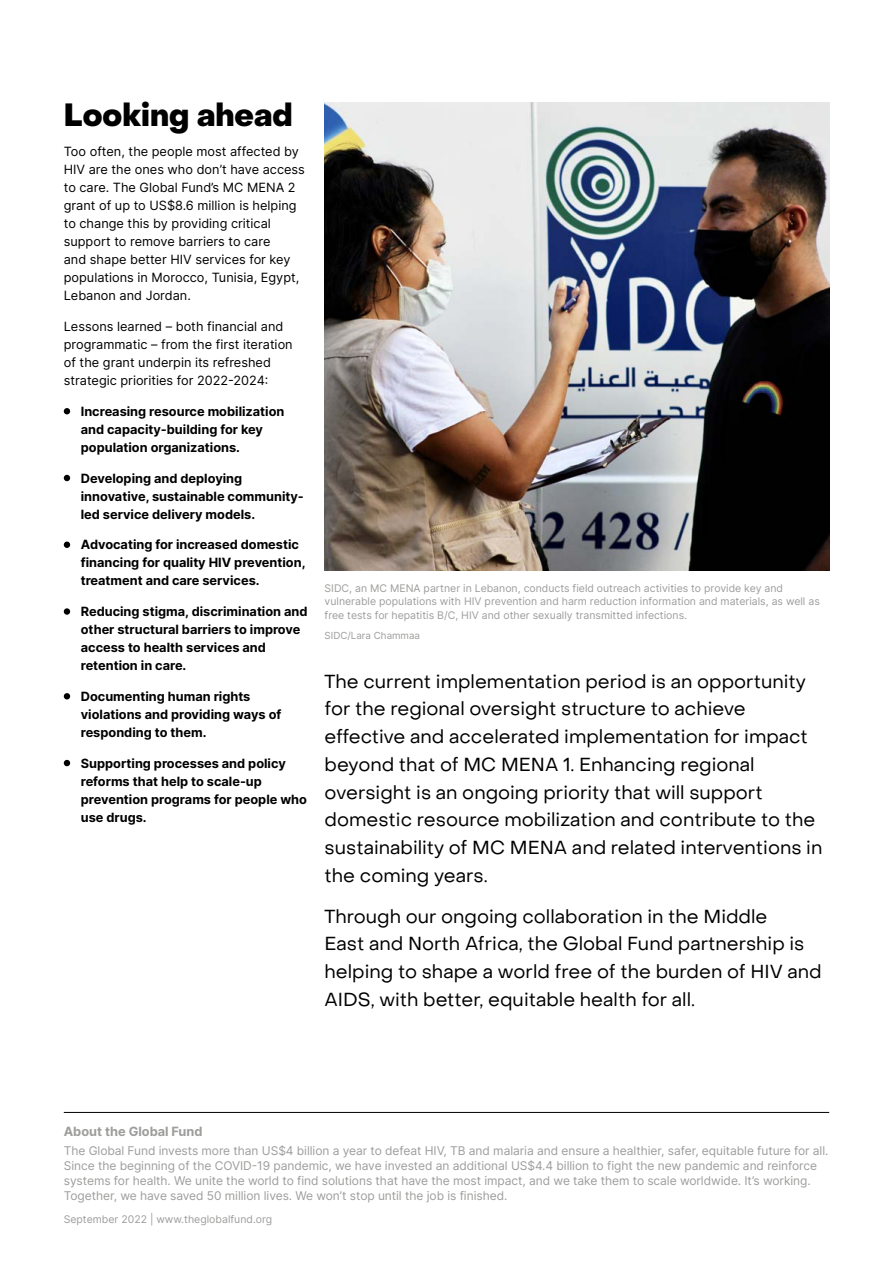
<style>
.page{position:relative;width:893px;height:1263px;background:#fff}
.page>*{position:absolute;margin:0;border:0;box-sizing:border-box;transform-origin:0 0}
.t1{font:800 31.5px "Object Sans";color:#000}
.t2{font:18.75px/27.8px "Object Sans";color:#000}
.t3{font:700 12.75px/18px "Inter";color:#000}
.t4{font:12.75px/18px "Inter";color:#000}
.t5{font:700 12.75px "Inter";color:#9d9d9c}
.t6{font:12px/15px "Inter";letter-spacing:-.005em;color:#9d9d9c}
.t7{font:10.5px/13.5px "Inter";color:#9d9d9c}
.t8{font:9.75px "Inter";color:#9d9d9c}
</style>
<div class="page">
<hr style="left:64px;top:1112px;width:765px;height:1px;background:#000">
<img style="left:325px;top:102px;width:504px;height:469px">
<svg style="left:64px;top:408px;width:6px;height:6px"></svg>
<svg style="left:64px;top:475px;width:6px;height:6px"></svg>
<svg style="left:64px;top:542px;width:6px;height:6px"></svg>
<div style="left:64px;top:608px;width:6px;height:7px;background:#000;border-radius:50%"></div>
<svg style="left:64px;top:693px;width:6px;height:6px"></svg>
<svg style="left:64px;top:760px;width:6px;height:6px"></svg>
<h1 class="t1" style="left:64px;top:95px;width:230px">Looking ahead</h1>
<p class="t4" style="left:64px;top:142px;width:243px">Too often, the people most affected by HIV are the ones who don’t have access to care. The Global Fund’s MC MENA 2 grant of up to US$8.6 million is helping to change this by providing critical support to remove barriers to care<br>and shape better HIV services for key populations in Morocco, Tunisia, Egypt, Lebanon and Jordan.</p>
<p class="t4" style="left:64px;top:317px;width:230px">Lessons learned – both financial and programmatic – from the first iteration of the grant underpin its refreshed strategic priorities for 2022-2024:</p>
<p class="t3" style="left:81px;top:402px;width:205px">Increasing resource mobilization and capacity-building for key population organizations.</p>
<p class="t3" style="left:81px;top:469px;width:225px">Developing and deploying innovative, sustainable community&shy;led service delivery models.</p>
<p class="t3" style="left:81px;top:535px;width:226px">Advocating for increased domestic financing for quality HIV prevention, treatment and care services.</p>
<p class="t3" style="left:81px;top:602px;width:228px">Reducing stigma, discrimination and other structural barriers to improve access to health services and retention in care.</p>
<p class="t3" style="left:81px;top:687px;width:202px">Documenting human rights violations and providing ways of responding to them.</p>
<p class="t3" style="left:81px;top:754px;width:228px">Supporting processes and policy reforms that help to scale-up prevention programs for people who use drugs.</p>
<p class="t7" style="left:325px;top:581px;width:497px">SIDC, an MC MENA partner in Lebanon, conducts field outreach activities to provide key and vulnerable populations with HIV prevention and harm reduction information and materials, as well as free tests for hepatitis B/C, HIV and other sexually transmitted infections.</p>
<p class="t8" style="left:325px;top:628px;width:97px">SIDC/Lara Chammaa</p>
<p class="t2" style="left:325px;top:667px;width:499px">The current implementation period is an opportunity for the regional oversight structure to achieve effective and accelerated implementation for impact beyond that of MC MENA 1. Enhancing regional oversight is an ongoing priority that will support domestic resource mobilization and contribute to the sustainability of MC MENA and related interventions in the coming years.</p>
<h2 class="t2" style="left:325px;top:902px;width:499px">Through our ongoing collaboration in the Middle<br>East and North Africa, the Global Fund partnership is helping to shape a world free of the burden of HIV and AIDS, with better, equitable health for all.</h2>
<p class="t5" style="left:64px;top:1122px;width:140px">About the Global Fund</p>
<p class="t6" style="left:64px;top:1143px;width:766px">The Global Fund invests more than US$4 billion a year to defeat HIV, TB and malaria and ensure a healthier, safer, equitable future for all.<br>Since the beginning of the COVID-19 pandemic, we have invested an additional US$4.4 billion to fight the new pandemic and reinforce systems for health. We unite the world to find solutions that have the most impact, and we take them to scale worldwide. It’s working.<br>Together, we have saved 50 million lives. We won’t stop until the job is finished.</p>
<p class="t7" style="left:64px;top:1212px;width:210px">September 2022 | www.theglobalfund.org</p>
</div>
